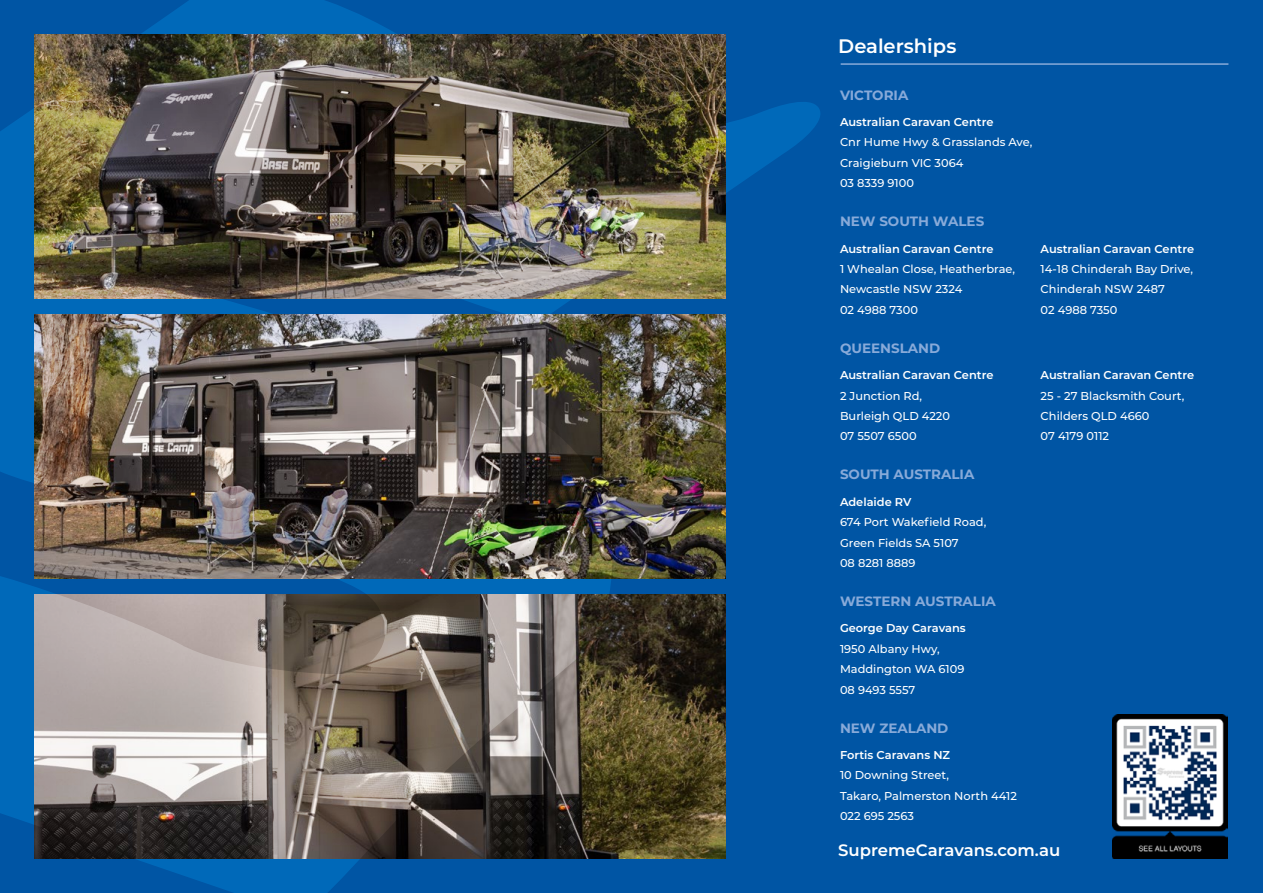
<style>
.page{position:relative;width:1263px;height:893px;background:#0055a4}
.page>*{position:absolute;margin:0;border:0;box-sizing:border-box;transform-origin:0 0}
.t1{font:600 19.5px "Montserrat";color:#fff}
.t2{font:600 16.5px "Montserrat";color:#fff}
.t3{font:700 13.5px "Montserrat";color:#88aad9}
.t4{font:500 11.4px/20.4px "Montserrat";color:#fff}
.t5{font:600 11.4px "Montserrat";color:#fff}
</style>
<div class="page">
<img style="left:0;top:0;width:820px;height:893px">
<hr style="left:841px;top:63px;width:387px;height:2px;background:#88aad9">
<img style="left:1112px;top:714px;width:116px;height:145px">
<h1 class="t1" style="left:838px;top:32px;width:120px">Dealerships</h1>
<p class="t3" style="left:840px;top:85px;width:70px">VICTORIA</p>
<p class="t5" style="left:840px;top:114px;width:155px">Australian Caravan Centre</p>
<p class="t4" style="left:840px;top:132px;width:194px">Cnr Hume Hwy &amp; Grasslands Ave,<br>Craigieburn VIC 3064<br>03 8339 9100</p>
<p class="t3" style="left:840px;top:212px;width:146px">NEW SOUTH WALES</p>
<p class="t5" style="left:840px;top:240px;width:155px">Australian Caravan Centre</p>
<p class="t4" style="left:840px;top:258px;width:177px">1 Whealan Close, Heatherbrae,<br>Newcastle NSW 2324<br>02 4988 7300</p>
<p class="t5" style="left:1041px;top:240px;width:155px">Australian Caravan Centre</p>
<p class="t4" style="left:1041px;top:258px;width:154px">14-18 Chinderah Bay Drive,<br>Chinderah NSW 2487<br>02 4988 7350</p>
<p class="t3" style="left:840px;top:338px;width:102px">QUEENSLAND</p>
<p class="t5" style="left:840px;top:367px;width:155px">Australian Caravan Centre</p>
<p class="t4" style="left:840px;top:385px;width:112px">2 Junction Rd,<br>Burleigh QLD 4220<br>07 5507 6500</p>
<p class="t3" style="left:840px;top:465px;width:136px">SOUTH AUSTRALIA</p>
<p class="t5" style="left:840px;top:494px;width:73px">Adelaide RV</p>
<p class="t4" style="left:840px;top:511px;width:148px">674 Port Wakefield Road,<br>Green Fields SA 5107<br>08 8281 8889</p>
<p class="t3" style="left:840px;top:591px;width:157px">WESTERN AUSTRALIA</p>
<p class="t5" style="left:840px;top:620px;width:127px">George Day Caravans</p>
<p class="t4" style="left:840px;top:638px;width:126px">1950 Albany Hwy,<br>Maddington WA 6109<br>08 9493 5557</p>
<p class="t3" style="left:840px;top:718px;width:110px">NEW ZEALAND</p>
<p class="t5" style="left:840px;top:747px;width:112px">Fortis Caravans NZ</p>
<p class="t4" style="left:840px;top:765px;width:178px">10 Downing Street,<br>Takaro, Palmerston North 4412<br>022 695 2563</p>
<p class="t5" style="left:1041px;top:367px;width:155px">Australian Caravan Centre</p>
<p class="t4" style="left:1041px;top:385px;width:145px">25 - 27 Blacksmith Court,<br>Childers QLD 4660<br>07 4179 0112</p>
<h2 class="t2" style="left:838px;top:838px;width:224px">SupremeCaravans.com.au</h2>
</div>
